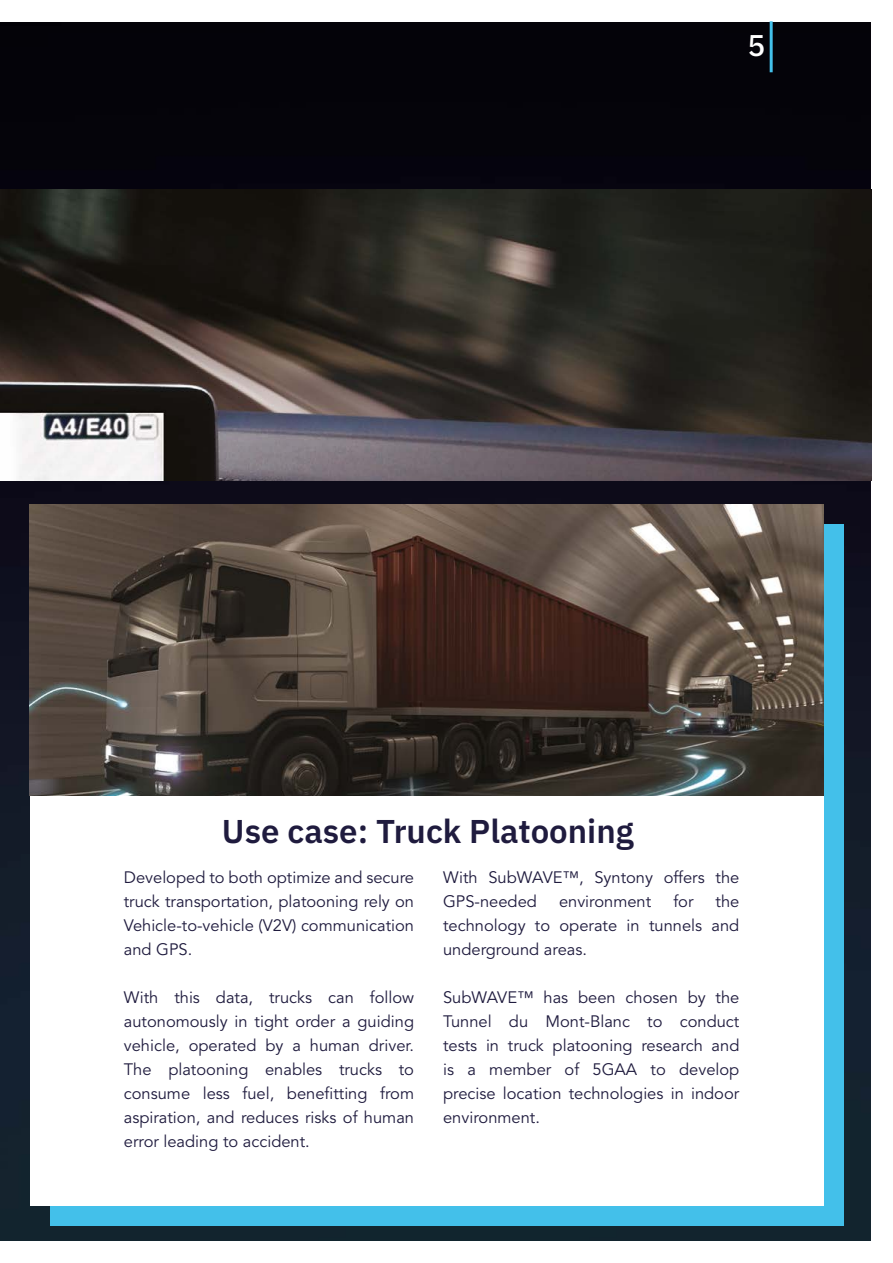
<style>
.page{position:relative;width:893px;height:1263px;background:#fff}
.page>*{position:absolute;margin:0;border:0;box-sizing:border-box;transform-origin:0 0}
.t1{font:600 33px "IBM Plex Sans";color:#1f1b3e}
.t2{font:500 30px "IBM Plex Sans";color:#fff}
.t3{font:16.5px/24px "Avenir LT Std";color:#1f1b3e;text-align:justify}
</style>
<div class="page">
<img style="left:0;top:22px;width:871px;height:1219px">
<hr style="left:770px;top:21px;width:3px;height:51px;background:#43c0ea">
<div style="left:50px;top:524px;width:793px;height:702px;background:#43c0ea"></div>
<div style="left:30px;top:795px;width:794px;height:411px;background:#fff"></div>
<img style="left:0;top:189px;width:872px;height:291px">
<img style="left:30px;top:504px;width:794px;height:291px">
<h2 class="t2" style="left:747px;top:22px;width:19px">5</h2>
<h1 class="t1" style="left:222px;top:806px;width:413px">Use case: Truck Platooning</h1>
<p class="t3" style="left:443px;top:866px;width:298px">With SubWAVE™, Syntony offers the<br>GPS-needed</p>
<p class="t3" style="left:124px;top:866px;width:292px">Developed to both optimize and secure truck transportation, platooning rely on Vehicle-to-vehicle (V2V) communication and GPS.</p>
<p class="t3" style="left:124px;top:986px;width:292px">With this data, trucks can follow autonomously in tight order a guiding vehicle, operated by a human driver.<br>The platooning enables trucks to consume less fuel, benefitting from aspiration, and reduces risks of human error leading to accident.</p>
<p class="t3" style="left:559px;top:890px;width:94px">environment</p>
<p class="t3" style="left:673px;top:890px;width:22px">for</p>
<p class="t3" style="left:443px;top:890px;width:298px;text-indent:272px">the technology to operate in tunnels and underground areas.</p>
<p class="t3" style="left:443px;top:986px;width:298px">SubWAVE™ has been chosen by the Tunnel du Mont-Blanc to conduct tests in truck platooning research and is a member of 5GAA to develop precise location technologies in indoor environment.</p>
</div>
